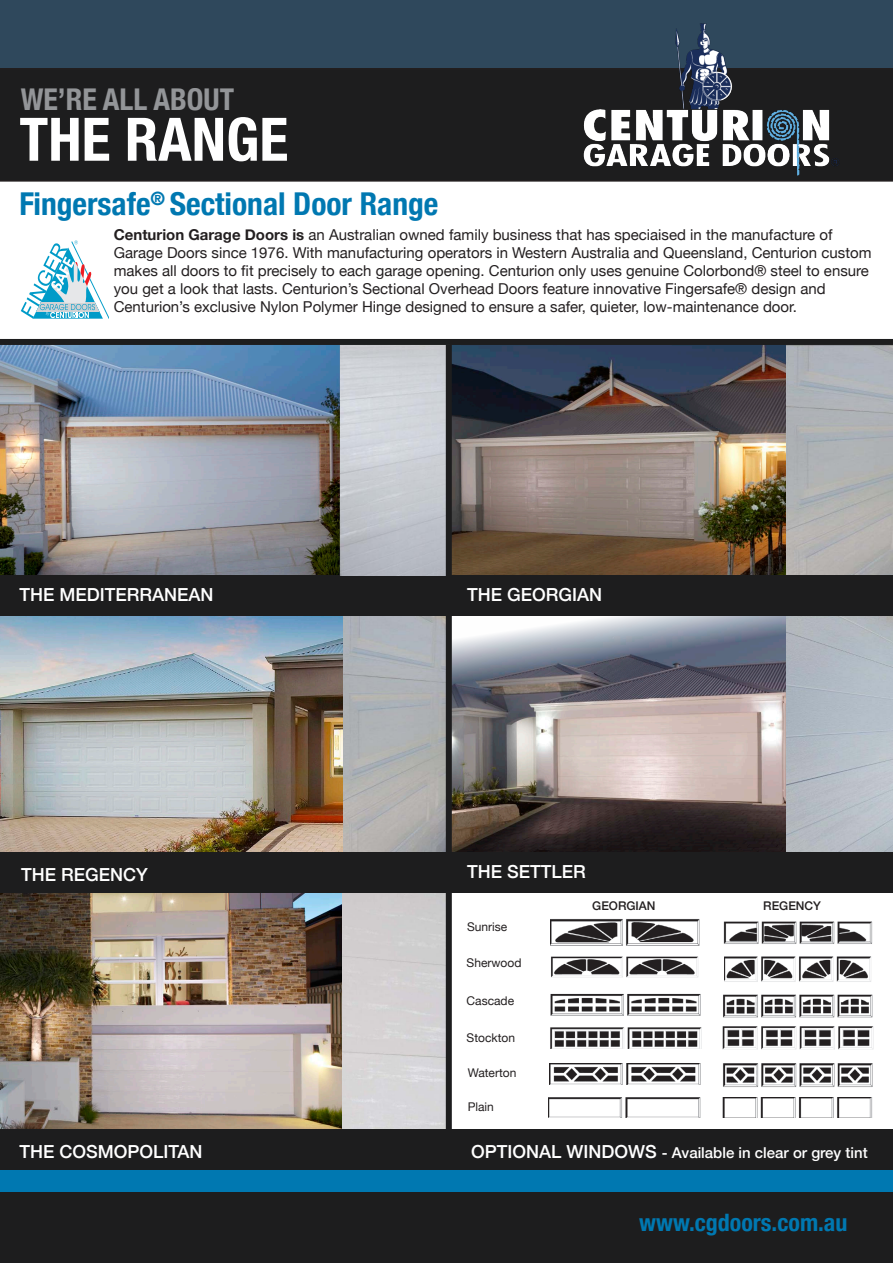
<style>
.page{position:relative;width:893px;height:1263px;background:#fff}
.page>*{position:absolute;margin:0;border:0;box-sizing:border-box;transform-origin:0 0}
.t1{font:700 condensed 60px "Helvetica Neue";color:#fff}
.t2{font:700 condensed 31.5px "Helvetica Neue";color:#0078b1}
.t3{font:700 condensed 30px "Helvetica Neue";color:#939598}
.t4{font:700 condensed 24px "Helvetica Neue";color:#0078b1}
.t5{font:500 18px "Helvetica Neue";color:#fff}
.t6{font:15px/18px "Helvetica Neue";color:#231f20}
.t7{font:500 15px "Helvetica Neue";color:#fff}
.t8{font:12px "Helvetica Neue";color:#231f20}
.t9{font:500 12px "Helvetica Neue";color:#231f20}
.s1{font-weight:700}
.s2{font-size:18px}
</style>
<div class="page">
<div style="left:0;top:0;width:893px;height:68px;background:#2f485c"></div>
<div style="left:0;top:68px;width:893px;height:114px;background:#1d1d1e"></div>
<div style="left:0;top:1187px;width:893px;height:76px;background:#1d1d1e"></div>
<img style="left:532px;top:23px;width:310px;height:159px">
<div style="left:0;top:1170px;width:893px;height:21px;background:#0078b1"></div>
<img style="left:0;top:345px;width:340px;height:230px">
<img style="left:452px;top:345px;width:334px;height:230px">
<img style="left:0;top:616px;width:343px;height:236px">
<img style="left:452px;top:616px;width:334px;height:236px">
<img style="left:0;top:892px;width:342px;height:237px">
<svg style="left:21px;top:240px;width:87px;height:78px"></svg>
<img style="left:786px;top:345px;width:107px;height:548px">
<img style="left:343px;top:616px;width:103px;height:236px">
<img style="left:342px;top:892px;width:104px;height:237px">
<div style="left:0;top:575px;width:893px;height:41px;background:#1d1d1e"></div>
<div style="left:0;top:852px;width:893px;height:40px;background:#1d1d1e"></div>
<div style="left:0;top:1129px;width:893px;height:41px;background:#1d1d1e"></div>
<img style="left:551px;top:956px;width:148px;height:22px">
<img style="left:724px;top:956px;width:147px;height:26px">
<img style="left:723px;top:1063px;width:149px;height:24px">
<img style="left:549px;top:1064px;width:152px;height:21px">
<img style="left:723px;top:994px;width:149px;height:24px">
<img style="left:550px;top:993px;width:151px;height:23px">
<img style="left:722px;top:1026px;width:151px;height:24px">
<img style="left:550px;top:1027px;width:151px;height:22px">
<img style="left:722px;top:1098px;width:151px;height:19px">
<img style="left:548px;top:1098px;width:152px;height:19px">
<img style="left:723px;top:921px;width:150px;height:23px">
<img style="left:550px;top:919px;width:150px;height:27px">
<img style="left:340px;top:345px;width:106px;height:230px">
<div style="left:446px;top:345px;width:6px;height:816px;background:#1d1d1e"></div>
<div style="left:0;top:339px;width:893px;height:6px;background:#1d1d1e"></div>
<p class="t3" style="left:21px;top:75px;width:215px">WE’RE ALL ABOUT</p>
<p class="t1" style="left:19px;top:90px;width:270px">THE RANGE</p>
<p class="t2" style="left:19px;top:178px;width:420px">Fingersafe<sup>®</sup> Sectional Door Range</p>
<p class="t6" style="left:114px;top:225px;width:759px"><span class="s1">Centurion Garage Doors is</span> an Australian owned family business that has speciaised in the manufacture of Garage Doors since 1976. With manufacturing operators in Western Australia and Queensland, Centurion custom makes all doors to fit precisely to each garage opening. Centurion only uses genuine Colorbond® steel to ensure you get a look that lasts. Centurion’s Sectional Overhead Doors feature innovative Fingersafe® design and Centurion’s exclusive Nylon Polymer Hinge designed to ensure a safer, quieter, low-maintenance door.</p>
<p class="t5" style="left:20px;top:580px;width:196px">THE MEDITERRANEAN</p>
<p class="t5" style="left:467px;top:580px;width:137px">THE GEORGIAN</p>
<p class="t5" style="left:21px;top:860px;width:128px">THE REGENCY</p>
<p class="t5" style="left:467px;top:857px;width:120px">THE SETTLER</p>
<p class="t8" style="left:467px;top:920px;width:42px">Sunrise</p>
<p class="t8" style="left:467px;top:955px;width:56px">Sherwood</p>
<p class="t8" style="left:467px;top:993px;width:49px">Cascade</p>
<p class="t8" style="left:467px;top:1031px;width:50px">Stockton</p>
<p class="t8" style="left:468px;top:1066px;width:50px">Waterton</p>
<p class="t8" style="left:468px;top:1099px;width:28px">Plain</p>
<p class="t9" style="left:592px;top:896px;width:65px">GEORGIAN</p>
<p class="t9" style="left:763px;top:896px;width:59px">REGENCY</p>
<p class="t5" style="left:20px;top:1137px;width:185px">THE COSMOPOLITAN</p>
<p class="t7" style="left:471px;top:1141px;width:398px"><span class="s2">OPTIONAL WINDOWS</span> - Available in clear or grey tint</p>
<h3 class="t4" style="left:639px;top:1202px;width:210px">www.cgdoors.com.au</h3>
</div>
